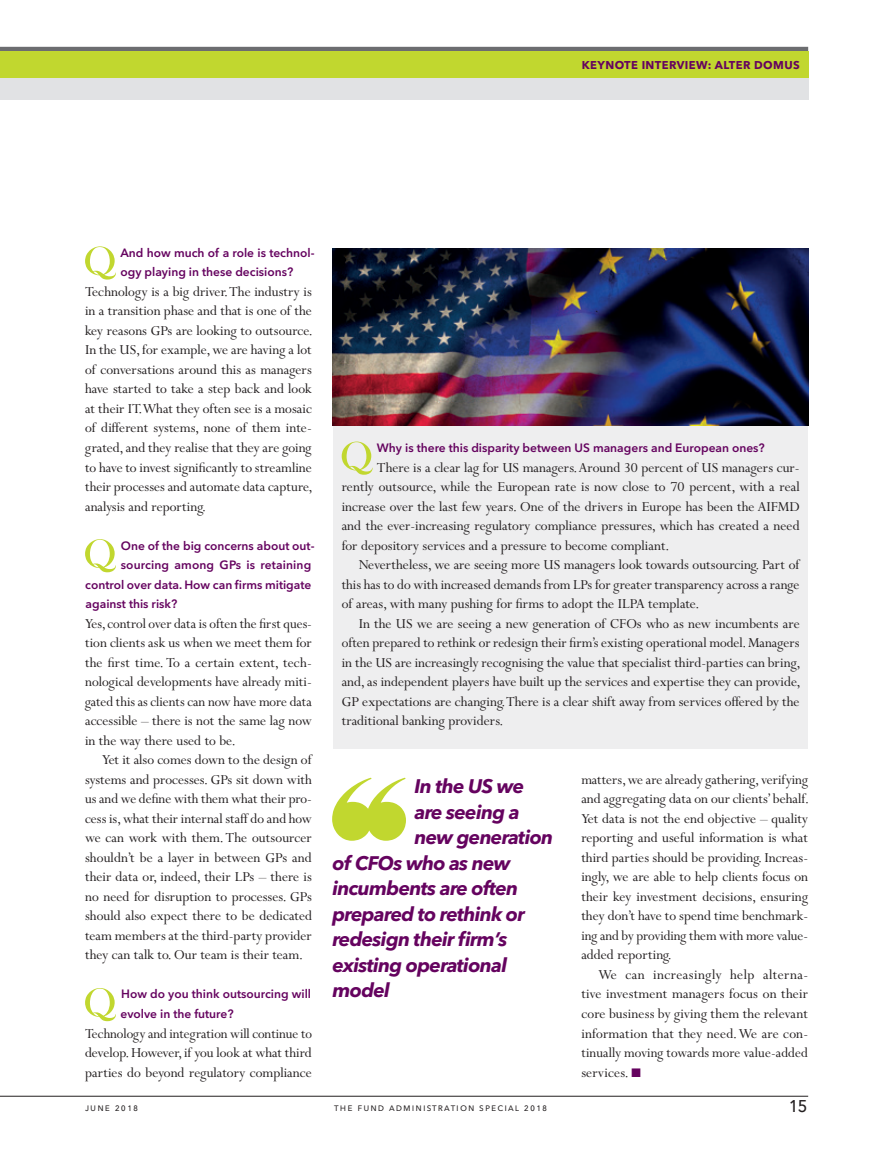
<style>
.page{position:relative;width:872px;height:1149px;background:#fff}
.page>*{position:absolute;margin:0;border:0;box-sizing:border-box;transform-origin:0 0}
.t1{font:22.5px "Avenir Next LT Pro";color:#231f20}
.t2{font:italic 700 19.5px "Avenir Next LT Pro";letter-spacing:-.035em;color:#65035f}
.t3{font:15.3px/19.5px "Perpetua MT Pro";color:#231f20;text-align:justify}
.t4{font:600 12px/19.5px "Avenir Next LT Pro";color:#65035f}
.t5{font:700 11.25px "Avenir Next LT Pro";letter-spacing:.035em;color:#65035f}
.t6{font:10.5px "Avenir Next LT Pro";letter-spacing:.1em;color:#231f20}
.s1{color:#65035f}
</style>
<div class="page">
<hr style="left:0;top:1095px;width:808px;height:1px;background:#231f20">
<hr style="left:0;top:47px;width:808px;height:4px;background:#6c6d70">
<div style="left:0;top:51px;width:808px;height:27px;background:#c1d72f"></div>
<svg style="left:332px;top:777px;width:74px;height:63px"></svg>
<div style="left:333px;top:248px;width:475px;height:500px;background:#eeeeef"></div>
<svg style="left:342px;top:441px;width:31px;height:33px"></svg>
<svg style="left:85px;top:246px;width:31px;height:33px"></svg>
<svg style="left:85px;top:539px;width:31px;height:33px"></svg>
<svg style="left:85px;top:988px;width:31px;height:32px"></svg>
<img style="left:332px;top:248px;width:476px;height:177px">
<div style="left:0;top:78px;width:808px;height:22px;background:#e1e2e4"></div>
<p class="t5" style="left:582px;top:58px;width:219px">KEYNOTE INTERVIEW: ALTER DOMUS</p>
<p class="t4" style="left:120px;top:243px;width:195px">And how much of a role is technol&shy;ogy playing in these decisions?</p>
<p class="t3" style="left:85px;top:282px;width:229px">Technology is a big driver. The industry is in a transition phase and that is one of the key reasons GPs are looking to outsource.<br>In the US, for example, we are having a lot of conversations around this as managers have started to take a step back and look at their IT. What they often see is a mosaic of different systems, none of them inte&shy;grated, and they realise that they are going to have to invest significantly to streamline their processes and automate data capture, analysis and reporting.</p>
<p class="t4" style="left:121px;top:535px;width:195px">One of the big concerns about out-</p>
<p class="t4" style="left:121px;top:555px;width:192px">sourcing among GPs is retaining</p>
<p class="t4" style="left:85px;top:574px;width:227px">control over data. How can firms mitigate</p>
<p class="t4" style="left:86px;top:594px;width:93px">against this risk?</p>
<p class="t3" style="left:85px;top:613px;width:228px">Yes, control over data is often the first ques&shy;tion clients ask us when we meet them for the first time. To a certain extent, tech&shy;nological developments have already miti&shy;gated this as clients can now have more data accessible – there is not the same lag now in the way there used to be.</p>
<p class="t3" style="left:85px;top:750px;width:228px;text-indent:17px">Yet it also comes down to the design of systems and processes. GPs sit down with us and we define with them what their pro&shy;cess is, what their internal staff do and how we can work with them. The outsourcer shouldn’t be a layer in between GPs and their data or, indeed, their LPs – there is no need for disruption to processes. GPs should also expect there to be dedicated team members at the third-party provider they can talk to. Our team is their team.</p>
<p class="t4" style="left:120px;top:984px;width:192px">How do you think outsourcing will evolve in the future?</p>
<p class="t3" style="left:85px;top:1023px;width:228px">Technology and integration will continue to develop. However, if you look at what third parties do beyond regulatory compliance</p>
<p class="t4" style="left:377px;top:438px;width:389px">Why is there this disparity between US managers and European ones?</p>
<p class="t3" style="left:342px;top:457px;width:460px;text-indent:35px">There is a clear lag for US managers. Around 30 percent of US managers cur&shy;rently outsource, while the European rate is now close to 70 percent, with a real increase over the last few years. One of the drivers in Europe has been the AIFMD and the ever-increasing regulatory compliance pressures, which has created a need for depository services and a pressure to become compliant.</p>
<p class="t3" style="left:342px;top:555px;width:459px;text-indent:17px">Nevertheless, we are seeing more US managers look towards outsourcing. Part of this has to do with increased demands from LPs for greater transparency across a range of areas, with many pushing for firms to adopt the ILPA template.</p>
<p class="t3" style="left:342px;top:613px;width:460px;text-indent:17px">In the US we are seeing a new generation of CFOs who as new incumbents are often prepared to rethink or redesign their firm’s existing operational model. Managers in the US are increasingly recognising the value that specialist third-parties can bring, and, as independent players have built up the services and expertise they can provide, GP expectations are changing. There is a clear shift away from services offered by the traditional banking providers.</p>
<p class="t2" style="left:414px;top:774px;width:111px">In the US we</p>
<p class="t2" style="left:414px;top:799px;width:107px">are seeing a</p>
<p class="t2" style="left:414px;top:825px;width:140px">new generation</p>
<p class="t2" style="left:332px;top:850px;width:180px">of CFOs who as new</p>
<p class="t2" style="left:332px;top:876px;width:187px">incumbents are often</p>
<p class="t2" style="left:332px;top:901px;width:194px">prepared to rethink or</p>
<p class="t2" style="left:332px;top:927px;width:176px">redesign their firm’s</p>
<p class="t2" style="left:332px;top:952px;width:176px">existing operational</p>
<p class="t2" style="left:332px;top:978px;width:59px">model</p>
<p class="t3" style="left:581px;top:769px;width:229px">matters, we are already gathering, verifying and aggregating data on our clients’ behalf.<br>Yet data is not the end objective – quality reporting and useful information is what third parties should be providing. Increas&shy;ingly, we are able to help clients focus on their key investment decisions, ensuring they don’t have to spend time benchmark&shy;ing and by providing them with more value&shy;added reporting.</p>
<p class="t3" style="left:581px;top:964px;width:228px;text-indent:17px">We can increasingly help alterna&shy;tive investment managers focus on their core business by giving them the relevant information that they need. We are con&shy;tinually moving towards more value-added services. <span class="s1">■</span></p>
<p class="t6" style="left:85px;top:1100px;width:55px">june 2018</p>
<p class="t6" style="left:334px;top:1100px;width:215px">the fund administration special 2018</p>
<h1 class="t1" style="left:788px;top:1089px;width:22px">15</h1>
</div>
